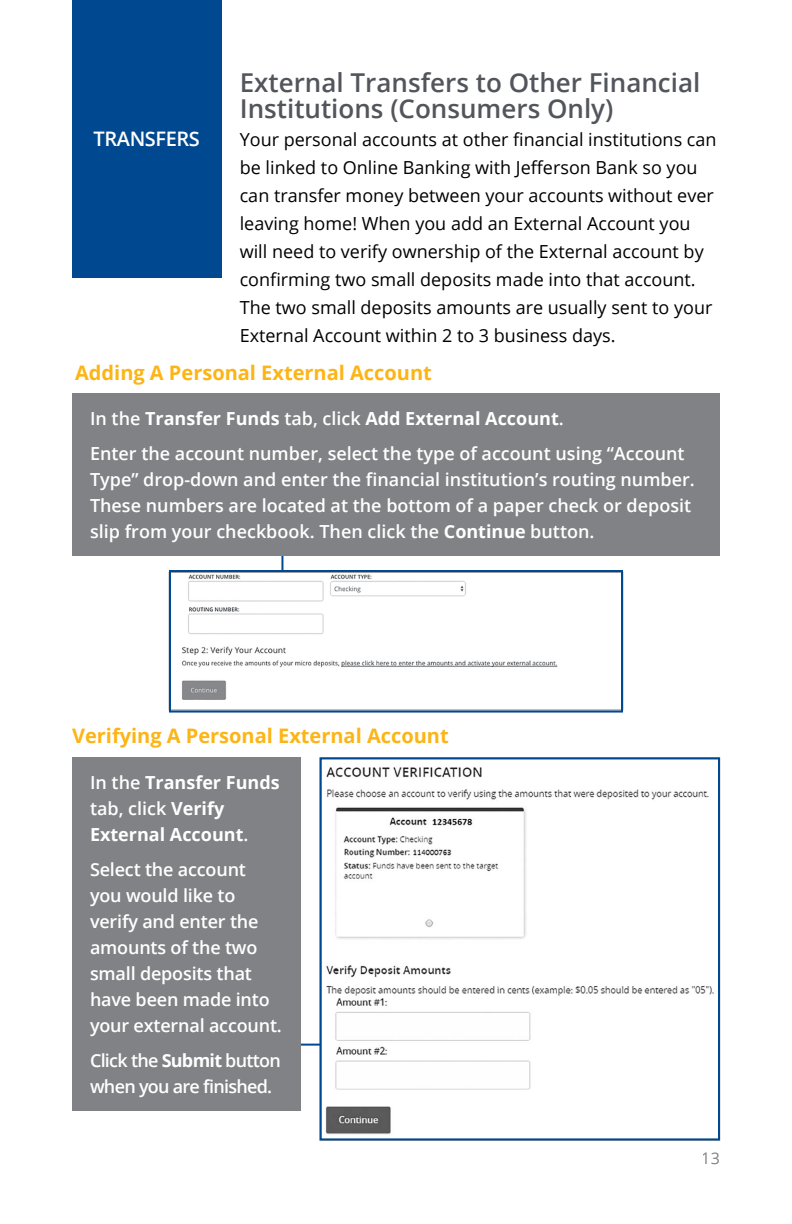
<style>
.page{position:relative;width:792px;height:1224px;background:#fff}
.page>*{position:absolute;margin:0;border:0;box-sizing:border-box;transform-origin:0 0}
.t1{font:600 26px/26px "Open Sans";color:#52555b}
.t2{font:700 20px "Open Sans";color:#fcb515}
.t3{font:600 20px "Open Sans";letter-spacing:-.02em;color:#fff}
.t4{font:600 18px/26px "Open Sans";color:#fff}
.t5{font:18px/28px "Open Sans";color:#000}
.t6{font:700 18px/26px "Open Sans";color:#fff}
.t7{font:600 18px/26px "Open Sans";letter-spacing:-.04em;color:#fff}
.t8{font:16px "Open Sans";color:#000}
.s1{font-weight:700}
.s2{font-weight:600}
</style>
<div class="page">
<div style="left:72px;top:0;width:150px;height:278px;background:#004990"></div>
<img style="left:182px;top:574px;width:376px;height:126px">
<div style="left:169px;top:570px;width:454px;height:143px;border:2px solid #004990"></div>
<hr style="left:281px;top:540px;width:2px;height:30px;background:#004990">
<img style="left:325px;top:767px;width:389px;height:368px">
<div style="left:72px;top:393px;width:648px;height:163px;background:#808285"></div>
<div style="left:320px;top:757px;width:400px;height:383px;border:2px solid #004990"></div>
<hr style="left:290px;top:1044px;width:30px;height:2px;background:#004990">
<div style="left:72px;top:757px;width:229px;height:354px;background:#808285"></div>
<h1 class="t1" style="left:240px;top:69px;width:462px">External Transfers to Other Financial<br>Institutions (Consumers Only)</h1>
<p class="t5" style="left:240px;top:125px;width:478px">Your personal accounts at other financial institutions can be linked to Online Banking with Jefferson Bank so you can transfer money between your accounts without ever leaving home! When you add an External Account you will need to verify ownership of the External account by confirming two small deposits made into that account.<br>The two small deposits amounts are usually sent to your External Account within 2 to 3 business days.</p>
<p class="t2" style="left:75px;top:359px;width:358px">Adding A Personal External Account</p>
<p class="t3" style="left:94px;top:126px;width:108px">TRANSFERS</p>
<p class="t4" style="left:90px;top:401px;width:596px;line-height:35px">In the <span class="s1">Transfer Funds</span> tab, click <span class="s1">Add External Account</span>.<br>Enter the account number, select the type of account using “Account</p>
<p class="t4" style="left:90px;top:466px;width:606px">Type” drop-down and enter the financial institution’s routing number.<br>These numbers are located at the bottom of a paper check or deposit slip from your checkbook. Then click the <span class="s1">Continue</span> button.</p>
<p class="t2" style="left:72px;top:722px;width:378px">Verifying A Personal External Account</p>
<p class="t6" style="left:90px;top:769px;width:191px"><span class="s2">In the</span> Transfer Funds <span class="s2">tab, click</span> Verify<br>External Account<span class="s2">.</span></p>
<p class="t4" style="left:90px;top:856px;width:193px">Select the account you would like to verify and enter the amounts of the two small deposits that have been made into your external account.</p>
<p class="t7" style="left:90px;top:1047px;width:192px">Click the <span class="s1">Submit</span> button when you are finished.</p>
<p class="t8" style="left:702px;top:1147px;width:20px">13</p>
</div>
